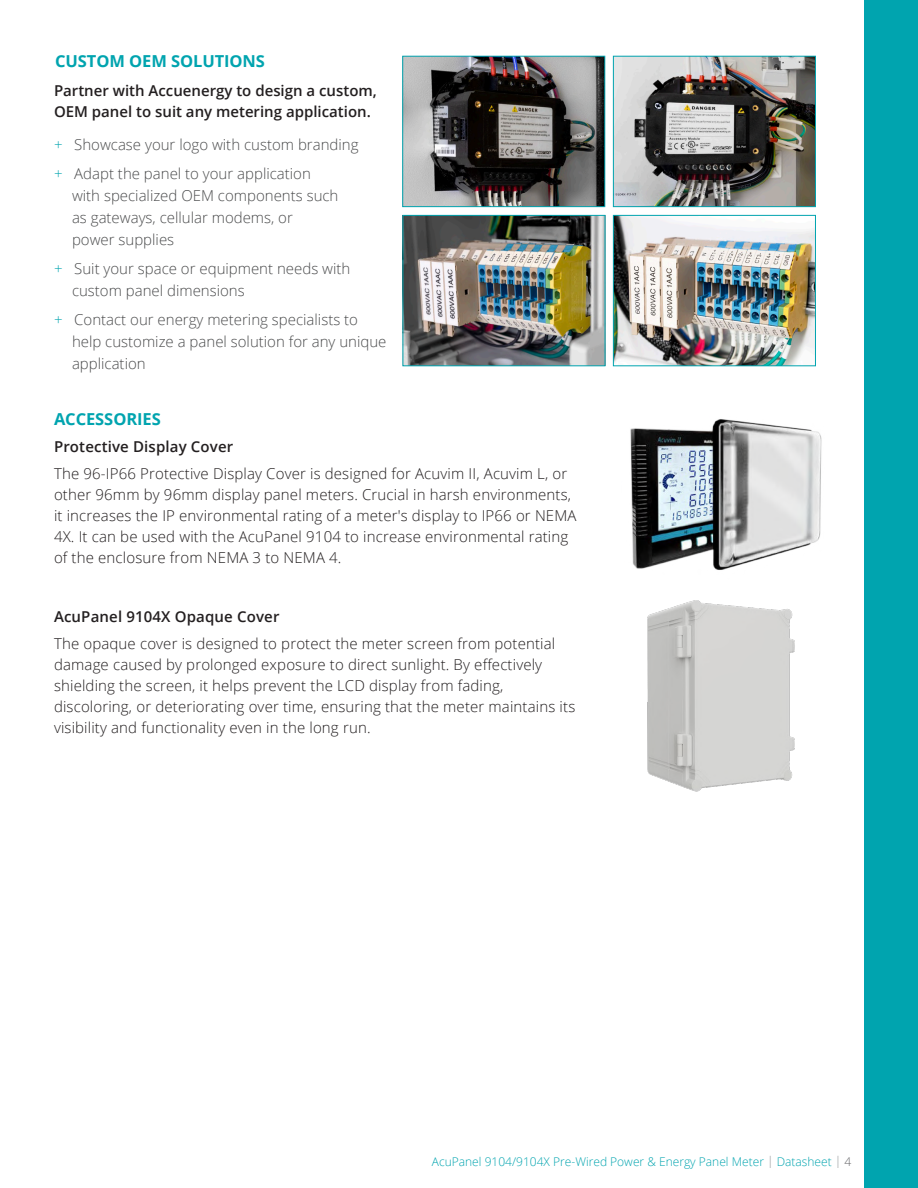
<style>
.page{position:relative;width:918px;height:1188px;background:#fff}
.page>*{position:absolute;margin:0;border:0;box-sizing:border-box;transform-origin:0 0}
.t1{font:700 16.5px "Open Sans";letter-spacing:-.005em;color:#00a4af}
.正文{font:300 15px/21px "Open Sans";letter-spacing:.01em;color:#231f20}
.Feature_Body{font:300 15px/22px "Open Sans";color:#4b4c4d}
.Feature_Header{font:600 15px/21px "Open Sans";color:#231f20}
.t2{font:300 12px "Open Sans";color:#00a4af}
.s1{color:#00a4af}
.s2{color:#939598}
.s3{color:#636366}
</style>
<div class="page">
<div style="left:864px;top:0;width:54px;height:1188px;background:#00a4af"></div>
<img style="left:630px;top:419px;width:192px;height:151px">
<img style="left:647px;top:600px;width:148px;height:192px">
<img style="left:405px;top:58px;width:198px;height:147px">
<div style="left:403px;top:56px;width:202px;height:151px;border:1px solid #00a4af"></div>
<img style="left:615px;top:58px;width:199px;height:147px">
<div style="left:613px;top:56px;width:203px;height:151px;border:1px solid #00a4af"></div>
<img style="left:405px;top:217px;width:198px;height:147px">
<div style="left:403px;top:215px;width:202px;height:151px;border:1px solid #00a4af"></div>
<img style="left:615px;top:217px;width:199px;height:147px">
<div style="left:613px;top:215px;width:203px;height:151px;border:1px solid #00a4af"></div>
<p class="t1" style="left:55px;top:50px;width:211px">CUSTOM OEM SOLUTIONS</p>
<p class="Feature_Header" style="left:54px;top:80px;width:324px">Partner with Accuenergy to design a custom,<br>OEM panel to suit any metering application.</p>
<p class="Feature_Body" style="left:54px;top:133px;width:306px"><span class="s1">+</span> Showcase your logo with custom branding</p>
<p class="Feature_Body" style="left:72px;top:162px;width:268px;text-indent:-18px"><span class="s1">+</span> Adapt the panel to your application with specialized OEM components such as gateways, cellular modems, or power supplies</p>
<p class="Feature_Body" style="left:72px;top:257px;width:280px;text-indent:-18px"><span class="s1">+</span> Suit your space or equipment needs with custom panel dimensions</p>
<p class="Feature_Body" style="left:72px;top:308px;width:316px;text-indent:-18px"><span class="s1">+</span> Contact our energy metering specialists to help customize a panel solution for any unique application</p>
<p class="t1" style="left:54px;top:407px;width:108px">ACCESSORIES</p>
<p class="Feature_Header" style="left:54px;top:436px;width:181px">Protective Display Cover</p>
<p class="正文" style="left:54px;top:463px;width:524px">The 96-IP66 Protective Display Cover is designed for Acuvim II, Acuvim L, or other 96mm by 96mm display panel meters. Crucial in harsh environments, it increases the IP environmental rating of a meter's display to IP66 or NEMA 4X. It can be used with the AcuPanel 9104 to increase environmental rating of the enclosure from NEMA 3 to NEMA 4.</p>
<p class="Feature_Header" style="left:54px;top:606px;width:227px">AcuPanel 9104X Opaque Cover</p>
<p class="正文" style="left:54px;top:633px;width:523px">The opaque cover is designed to protect the meter screen from potential damage caused by prolonged exposure to direct sunlight. By effectively shielding the screen, it helps prevent the LCD display from fading, discoloring, or deteriorating over time, ensuring that the meter maintains its visibility and functionality even in the long run.</p>
<p class="t2" style="left:432px;top:1153px;width:421px">AcuPanel 9104/9104X Pre-Wired Power &amp; Energy Panel Meter <span class="s2">|</span> Datasheet <span class="s2">|</span> <span class="s3">4</span></p>
</div>
